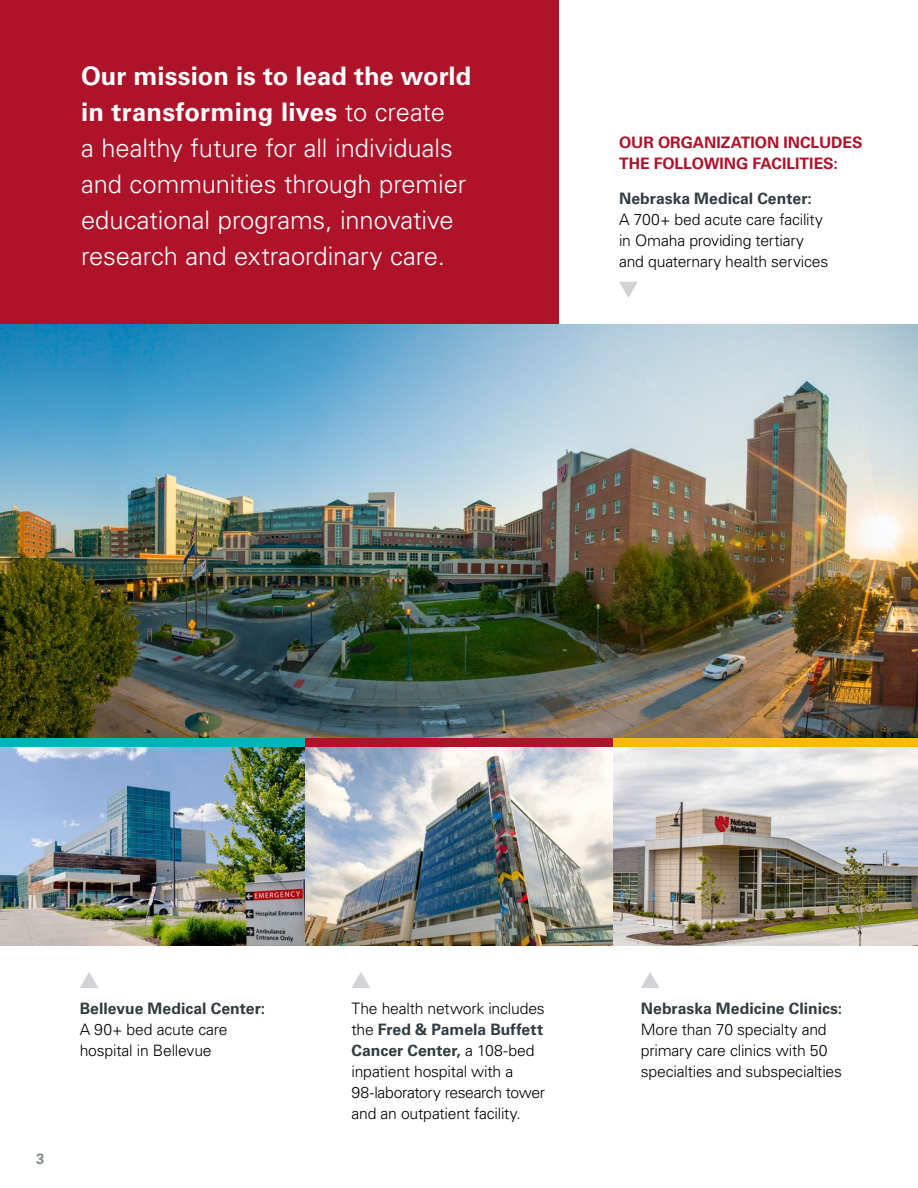
<style>
.page{position:relative;width:918px;height:1188px;background:#fff}
.page>*{position:absolute;margin:0;border:0;box-sizing:border-box;transform-origin:0 0}
.t1{font:300 25.5px/36px "Univers LT Std";color:#fff}
.t2{font:300 15.75px/21px "Univers LT Std";letter-spacing:-.015em;color:#000}
.t3{font:700 15.75px "Univers LT Std";letter-spacing:.005em;color:#303c42}
.t4{font:700 15.75px/21px "Univers LT Std";color:#ae132a}
.t5{font:700 15px "Univers LT Std";color:#848b91}
.s1{font-weight:700}
.s2{font-weight:700;color:#303c42}
</style>
<div class="page">
<div style="left:0;top:0;width:558px;height:325px;background:#ae132a"></div>
<img style="left:0;top:325px;width:918px;height:414px">
<svg style="left:619px;top:282px;width:19px;height:16px"></svg>
<svg style="left:352px;top:972px;width:18px;height:16px"></svg>
<svg style="left:80px;top:972px;width:18px;height:16px"></svg>
<svg style="left:641px;top:972px;width:19px;height:16px"></svg>
<img style="left:0;top:747px;width:918px;height:198px">
<div style="left:305px;top:739px;width:308px;height:8px;background:#ae132a"></div>
<div style="left:613px;top:739px;width:305px;height:8px;background:#fdb714"></div>
<div style="left:0;top:739px;width:305px;height:8px;background:#00b3ba"></div>
<h1 class="t1" style="left:81px;top:58px;width:392px"><span class="s1">Our mission is to lead the world in transforming lives</span> to create<br>a healthy future for all individuals and communities through premier educational programs, innovative research and extraordinary care.</h1>
<p class="t4" style="left:619px;top:132px;width:245px">OUR ORGANIZATION INCLUDES<br>THE FOLLOWING FACILITIES:</p>
<p class="t3" style="left:619px;top:189px;width:194px">Nebraska Medical Center:</p>
<p class="t2" style="left:619px;top:209px;width:211px">A 700+ bed acute care facility in Omaha providing tertiary and quaternary health services</p>
<p class="t3" style="left:80px;top:1000px;width:187px">Bellevue Medical Center:</p>
<p class="t2" style="left:80px;top:1019px;width:149px">A 90+ bed acute care hospital in Bellevue</p>
<p class="t5" style="left:36px;top:1150px;width:10px">3</p>
<p class="t2" style="left:352px;top:998px;width:195px">The health network includes the <span class="s2">Fred &amp; Pamela Buffett<br>Cancer Center,</span> a 108-bed inpatient hospital with a<br>98-laboratory research tower and an outpatient facility.</p>
<p class="t3" style="left:641px;top:1000px;width:203px">Nebraska Medicine Clinics:</p>
<p class="t2" style="left:641px;top:1019px;width:203px">More than 70 specialty and primary care clinics with 50 specialties and subspecialties</p>
</div>
